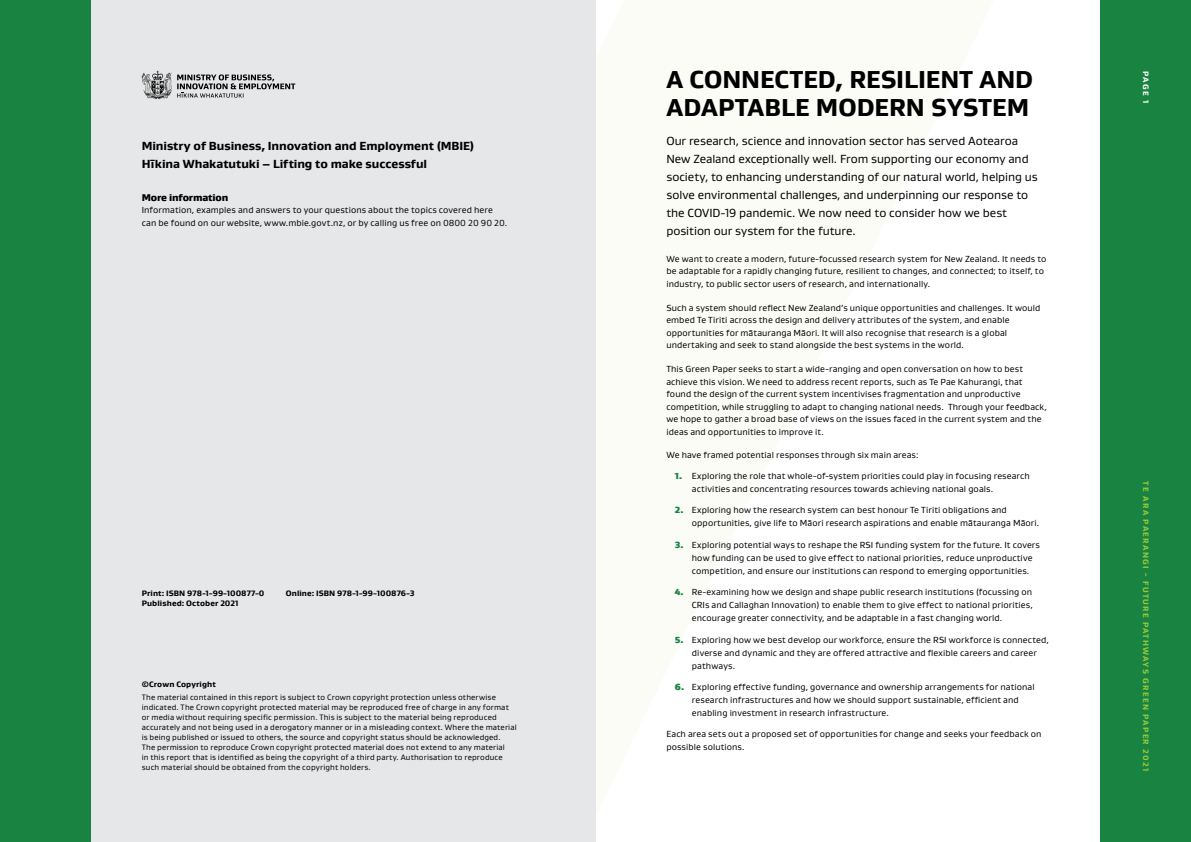
<style>
.page{position:relative;width:1191px;height:842px;background:#fff}
.page>*{position:absolute;margin:0;border:0;box-sizing:border-box;transform-origin:0 0}
.t1{font:800 25px/28px "Gustan";color:#000}
.t2{font:12px/18px "Gustan";letter-spacing:-.005em;color:#000}
.t3{font:800 12px/18px "Gustan";letter-spacing:-.005em;color:#000}
.t4{font:900 10px "Gustan";letter-spacing:-.015em;color:#000}
.t5{font:9px/12.5px "Gustan";letter-spacing:.01em;color:#000}
.t6{font:8px/10px "Gustan";letter-spacing:.015em;color:#000}
.t7{font:800 8px "Gustan";letter-spacing:.01em;color:#000}
.t8{font:800 8px "Gustan";letter-spacing:.165em;color:#97c93d}
.t9{font:800 8px "Gustan";color:#fff}
.s1{font-weight:900;color:#198341}
</style>
<div class="page">
<div style="left:0;top:0;width:595px;height:842px;background:#e6e7e8"></div>
<svg style="left:142px;top:71px;width:153px;height:28px"></svg>
<div style="left:1100px;top:0;width:91px;height:842px;background:#198341"></div>
<div style="left:0;top:0;width:90px;height:842px;background:#198341"></div>
<h2 class="t3" style="left:142px;top:136px;width:334px">Ministry of Business, Innovation and Employment (MBIE)<br>Hīkina Whakatutuki – Lifting to make successful</h2>
<p class="t4" style="left:142px;top:191px;width:88px">More information</p>
<p class="t5" style="left:142px;top:204px;width:367px">Information, examples and answers to your questions about the topics covered here can be found on our website, www.mbie.govt.nz, or by calling us free on 0800 20 90 20.</p>
<p class="t7" style="left:142px;top:588px;width:124px">Print: ISBN 978-1-99-100877-0</p>
<p class="t7" style="left:286px;top:588px;width:130px">Online: ISBN 978-1-99-100876-3</p>
<p class="t7" style="left:142px;top:598px;width:98px">Published: October 2021</p>
<p class="t7" style="left:142px;top:679px;width:76px">©Crown Copyright</p>
<p class="t6" style="left:142px;top:692px;width:376px">The material contained in this report is subject to Crown copyright protection unless otherwise indicated. The Crown copyright protected material may be reproduced free of charge in any format or media without requiring specifc permission. This is subject to the material being reproduced accurately and not being used in a derogatory manner or in a misleading context. Where the material is being published or issued to others, the source and copyright status should be acknowledged.<br>The permission to reproduce Crown copyright protected material does not extend to any material<br>in this report that is identifed as being the copyright of a third party. Authorisation to reproduce such material should be obtained from the copyright holders.</p>
<h1 class="t1" style="left:666px;top:65px;width:368px">A CONNECTED, RESILIENT AND<br>ADAPTABLE MODERN SYSTEM</h1>
<p class="t2" style="left:666px;top:132px;width:373px">Our research, science and innovation sector has served Aotearoa New Zealand exceptionally well. From supporting our economy and society, to enhancing understanding of our natural world, helping us solve environmental challenges, and underpinning our response to the COVID-19 pandemic. We now need to consider how we best position our system for the future.</p>
<p class="t5" style="left:666px;top:252px;width:382px">We want to create a modern, future-focussed research system for New Zealand. It needs to be adaptable for a rapidly changing future, resilient to changes, and connected; to itself, to industry, to public sector users of research, and internationally.</p>
<p class="t5" style="left:666px;top:301px;width:375px">Such a system should refect New Zealand’s unique opportunities and challenges. It would embed Te Tiriti across the design and delivery attributes of the system, and enable opportunities for mātauranga Māori. It will also recognise that research is a global undertaking and seek to stand alongside the best systems in the world.</p>
<p class="t5" style="left:666px;top:362px;width:382px">This Green Paper seeks to start a wide-ranging and open conversation on how to best achieve this vision. We need to address recent reports, such as Te Pae Kahurangi, that found the design of the current system incentivises fragmentation and unproductive competition, while struggling to adapt to changing national needs. Through your feedback, we hope to gather a broad base of views on the issues faced in the current system and the ideas and opportunities to improve it.</p>
<p class="t5" style="left:666px;top:449px;width:254px">We have framed potential responses through six main areas:</p>
<p class="t5" style="left:692px;top:469px;width:339px;line-height:13px;text-indent:-17px"><span class="s1">1.</span> Exploring the role that whole-of-system priorities could play in focusing research activities and concentrating resources towards achieving national goals.</p>
<p class="t5" style="left:692px;top:503px;width:349px;line-height:13px;text-indent:-17px"><span class="s1">2.</span> Exploring how the research system can best honour Te Tiriti obligations and opportunities, give life to Māori research aspirations and enable mātauranga Māori.</p>
<p class="t5" style="left:692px;top:538px;width:350px;line-height:13px;text-indent:-17px"><span class="s1">3.</span> Exploring potential ways to reshape the RSI funding system for the future. It covers how funding can be used to give effect to national priorities, reduce unproductive competition, and ensure our institutions can respond to emerging opportunities.</p>
<p class="t5" style="left:692px;top:585px;width:342px;line-height:13px;text-align:justify;text-indent:-17px"><span class="s1">4.</span> Re-examining how we design and shape public research institutions (focussing on CRIs and Callaghan Innovation) to enable them to give effect to national priorities, encourage greater connectivity, and be adaptable in a fast changing world.</p>
<p class="t5" style="left:692px;top:633px;width:358px;line-height:13px;text-indent:-17px"><span class="s1">5.</span> Exploring how we best develop our workforce, ensure the RSI workforce is connected, diverse and dynamic and they are offered attractive and fexible careers and career pathways.</p>
<p class="t5" style="left:692px;top:680px;width:344px;line-height:13px;text-indent:-17px"><span class="s1">6.</span> Exploring effective funding, governance and ownership arrangements for national research infrastructures and how we should support sustainable, effcient and enabling investment in research infrastructure.</p>
<p class="t5" style="left:666px;top:727px;width:376px">Each area sets out a proposed set of opportunities for change and seeks your feedback on possible solutions.</p>
<p class="t9" style="left:1151px;top:71px;width:34px;rotate:90deg">PAGE 1</p>
<p class="t8" style="left:1151px;top:481px;width:291px;rotate:90deg">TE ARA PAERANGI - FUTURE PATHWAYS GREEN PAPER 2021</p>
</div>
